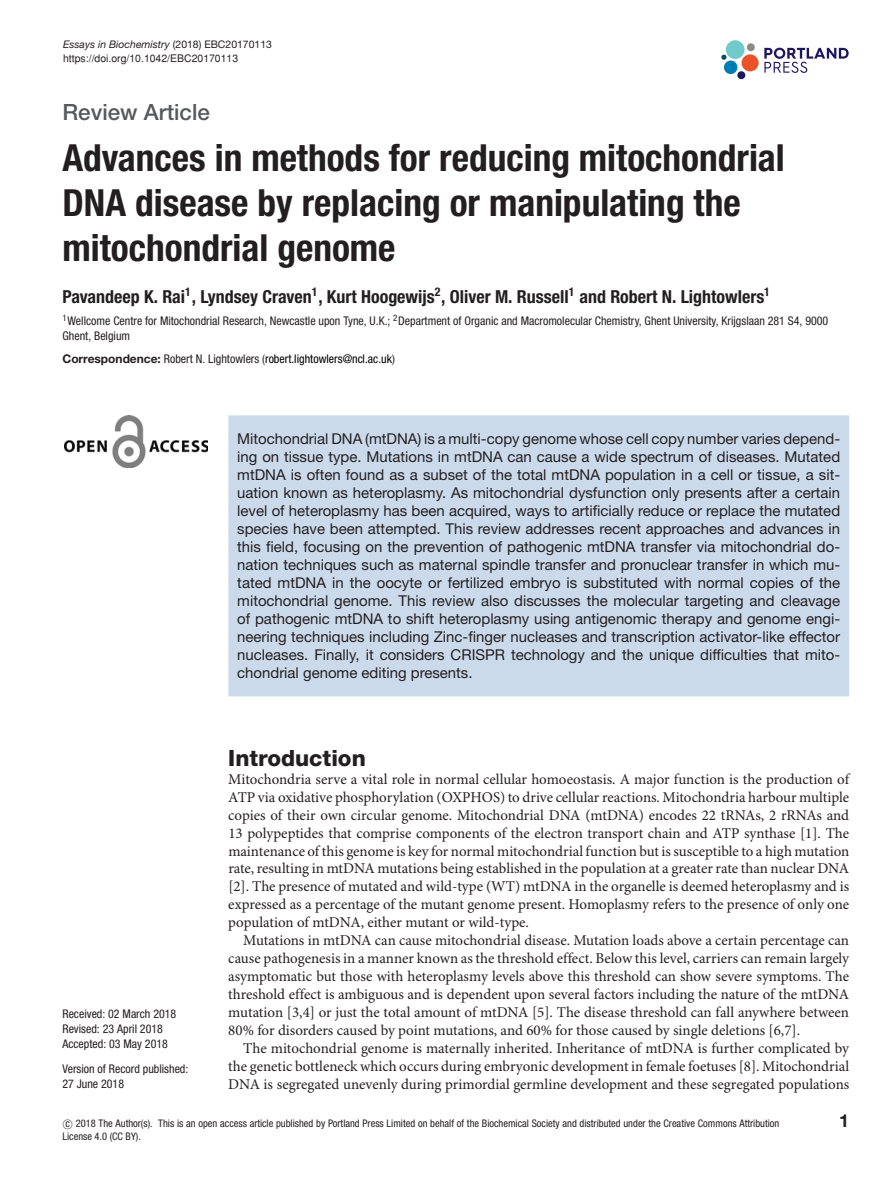
<style>
.page{position:relative;width:893px;height:1183px;background:#fff}
.page>*{position:absolute;margin:0;border:0;box-sizing:border-box;transform-origin:0 0}
.t1{font:700 condensed 37.35px/44.8px "Helvetica Neue LT Std";color:#231f20}
.t2{font:500 22.35px "Helvetica Neue LT Std";color:#58595b}
.t3{font:800 22.35px "Helvetica Neue LT Std";color:#231f20}
.t4{font:700 condensed 18px "Helvetica Neue LT Std";color:#231f20}
.t5{font:700 18px "Helvetica Neue LT Std";color:#231f20}
.t6{font:15px/18px "Minion Pro";color:#231f20;text-align:justify}
.t7{font:15px/18px "Helvetica Neue LT Std";color:#231f20;text-align:justify}
.t8{font:condensed 12px/15px "Helvetica Neue LT Std";color:#231f20}
.t9{font:condensed 12px "Helvetica Neue LT Std";color:#000}
.t10{font:condensed 10.5px/13.5px "Helvetica Neue LT Std";color:#231f20}
.t11{font:italic 10.5px "Helvetica Neue LT Std";color:#231f20}
.t12{font:10.5px "Helvetica";color:#231f20}
.s1{font-style:normal}
.s2{font-weight:700;font-stretch:normal;color:#231f20}
.s3{color:#231f20}
.s4{font-family:"CMSY10";font-stretch:normal}
</style>
<div class="page">
<svg style="left:764px;top:48px;width:85px;height:25px"></svg>
<div style="left:726px;top:40px;width:18px;height:19px;background:#70cacb;border-radius:50%"></div>
<div style="left:741px;top:54px;width:18px;height:17px;background:#ea5329;border-radius:50%"></div>
<div style="left:724px;top:60px;width:13px;height:14px;background:#007db5;border-radius:50%"></div>
<div style="left:737px;top:71px;width:8px;height:8px;background:#1d1760;border-radius:50%"></div>
<div style="left:747px;top:43px;width:8px;height:8px;background:#888c85;border-radius:50%"></div>
<svg style="left:721px;top:55px;width:5px;height:5px"></svg>
<img style="left:65px;top:415px;width:143px;height:52px">
<div style="left:228px;top:415px;width:621px;height:281px;background:#cbdaeb"></div>
<p class="t11" style="left:63px;top:40px;width:210px">Essays in Biochemistry <span class="s1">(2018) EBC20170113</span></p>
<p class="t12" style="left:63px;top:54px;width:177px">https://doi.org/10.1042/EBC20170113</p>
<h2 class="t2" style="left:62px;top:104px;width:149px">Review Article</h2>
<h1 class="t1" style="left:62px;top:138px;width:724px">Advances in methods for reducing mitochondrial<br>DNA disease by replacing or manipulating the mitochondrial genome</h1>
<p class="t4" style="left:62px;top:289px;width:709px">Pavandeep K. Rai<sup>1</sup>, Lyndsey Craven<sup>1</sup>, Kurt Hoogewijs<sup>2</sup>, Oliver M. Russell<sup>1</sup> and Robert N. Lightowlers<sup>1</sup></p>
<p class="t8" style="left:62px;top:314px;width:767px"><sup>1</sup>Wellcome Centre for Mitochondrial Research, Newcastle upon Tyne, U.K.; <sup>2</sup>Department of Organic and Macromolecular Chemistry, Ghent University, Krijgslaan 281 S4, 9000<br>Ghent, Belgium</p>
<p class="t9" style="left:62px;top:354px;width:334px"><span class="s2">Correspondence:</span> <span class="s3">Robert N. Lightowlers (</span>robert.lightowlers@ncl.ac.uk<span class="s3">)</span></p>
<p class="t7" style="left:237px;top:431px;width:604px">Mitochondrial DNA (mtDNA) is a multi-copy genome whose cell copy number varies depend&shy;ing on tissue type. Mutations in mtDNA can cause a wide spectrum of diseases. Mutated mtDNA is often found as a subset of the total mtDNA population in a cell or tissue, a sit&shy;uation known as heteroplasmy. As mitochondrial dysfunction only presents after a certain level of heteroplasmy has been acquired, ways to artificially reduce or replace the mutated species have been attempted. This review addresses recent approaches and advances in this field, focusing on the prevention of pathogenic mtDNA transfer via mitochondrial do&shy;nation techniques such as maternal spindle transfer and pronuclear transfer in which mu&shy;tated mtDNA in the oocyte or fertilized embryo is substituted with normal copies of the mitochondrial genome. This review also discusses the molecular targeting and cleavage of pathogenic mtDNA to shift heteroplasmy using antigenomic therapy and genome engi&shy;neering techniques including Zinc-finger nucleases and transcription activator-like effector nucleases. Finally, it considers CRISPR technology and the unique difficulties that mito&shy;chondrial genome editing presents.</p>
<h2 class="t3" style="left:228px;top:749px;width:139px">Introduction</h2>
<p class="t6" style="left:228px;top:771px;width:623px">Mitochondria serve a vital role in normal cellular homoeostasis. A major function is the production of ATP via oxidative phosphorylation (OXPHOS) to drive cellular reactions. Mitochondria harbour multiple copies of their own circular genome. Mitochondrial DNA (mtDNA) encodes 22 tRNAs, 2 rRNAs and 13 polypeptides that comprise components of the electron transport chain and ATP synthase [1]. The maintenance of this genome is key for normal mitochondrial function but is susceptible to a high mutation rate, resulting in mtDNA mutations being established in the population at a greater rate than nuclear DNA [2]. The presence of mutated and wild-type (WT) mtDNA in the organelle is deemed heteroplasmy and is expressed as a percentage of the mutant genome present. Homoplasmy refers to the presence of only one population of mtDNA, either mutant or wild-type.</p>
<p class="t6" style="left:228px;top:932px;width:622px;text-indent:15px">Mutations in mtDNA can cause mitochondrial disease. Mutation loads above a certain percentage can cause pathogenesis in a manner known as the threshold effect. Below this level, carriers can remain largely asymptomatic but those with heteroplasmy levels above this threshold can show severe symptoms. The threshold effect is ambiguous and is dependent upon several factors including the nature of the mtDNA mutation [3,4] or just the total amount of mtDNA [5]. The disease threshold can fall anywhere between 80% for disorders caused by point mutations, and 60% for those caused by single deletions [6,7].</p>
<p class="t6" style="left:228px;top:1040px;width:622px;text-indent:15px">The mitochondrial genome is maternally inherited. Inheritance of mtDNA is further complicated by the genetic bottleneck which occurs during embryonic development in female foetuses [8]. Mitochondrial DNA is segregated unevenly during primordial germline development and these segregated populations</p>
<p class="t10" style="left:62px;top:1117px;width:718px"><span class="s4">-</span>c 2018 The Author(s). This is an open access article published by Portland Press Limited on behalf of the Biochemical Society and distributed under the Creative Commons Attribution<br>License 4.0 (CC BY).</p>
<p class="t5" style="left:839px;top:1113px;width:11px">1</p>
<p class="t8" style="left:62px;top:1006px;width:115px">Received: 02 March 2018<br>Revised: 23 April 2018<br>Accepted: 03 May 2018</p>
<p class="t8" style="left:62px;top:1062px;width:127px">Version of Record published:<br>27 June 2018</p>
</div>
